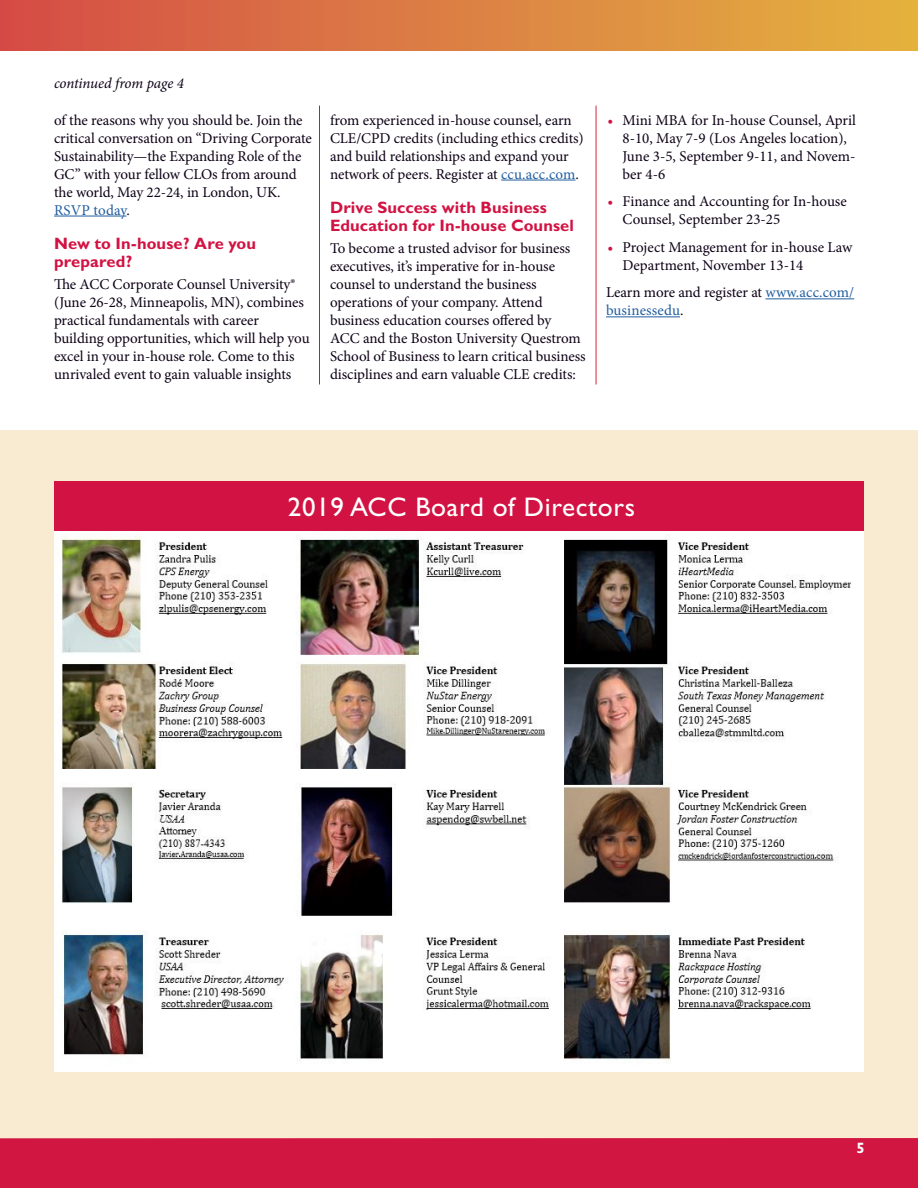
<style>
.page{position:relative;width:918px;height:1188px;background:#fff}
.page>*{position:absolute;margin:0;border:0;box-sizing:border-box;transform-origin:0 0}
.Headline{font:27px "Gill Sans";letter-spacing:.025em;color:#fff}
.Subhead{font:700 16.5px/18px "Gill Sans";letter-spacing:.005em;color:#d21242}
.body_text{font:15px/18px "Minion Pro";letter-spacing:-.005em;color:#0d0116}
.Continued_line{font:italic 15px "Minion Pro";letter-spacing:-.01em;color:#0d0116}
.t1{font:700 15px "Gill Sans";color:#fff}
.s1{color:#215e9f}
.s2{color:#d21242}
</style>
<div class="page">
<div style="left:0;top:430px;width:918px;height:741px;background:#f9ebd1"></div>
<div style="left:54px;top:481px;width:810px;height:50px;background:#d21242"></div>
<div style="left:0;top:0;width:918px;height:50px;background:linear-gradient(to right,#d54d47,#e4b33f)"></div>
<div style="left:0;top:1138px;width:918px;height:50px;background:#d21642"></div>
<hr style="left:54px;top:216px;width:73px;height:1px;background:#215e9f">
<hr style="left:501px;top:180px;width:75px;height:1px;background:#215e9f">
<hr style="left:765px;top:298px;width:89px;height:1px;background:#215e9f">
<hr style="left:606px;top:316px;width:74px;height:1px;background:#215e9f">
<img style="left:55px;top:531px;width:805px;height:539px">
<p class="Continued_line" style="left:54px;top:73px;width:131px">continued from page 4</p>
<p class="body_text" style="left:54px;top:111px;width:259px">of the reasons why you should be. Join the critical conversation on “Driving Corporate Sustainability—the Expanding Role of the GC” with your fellow CLOs from around the world, May 22-24, in London, UK.<br><span class="s1">RSVP today</span>.</p>
<p class="Subhead" style="left:54px;top:234px;width:204px">New to In-house? Are you prepared?</p>
<p class="body_text" style="left:54px;top:275px;width:257px">The ACC Corporate Counsel University® (June 26-28, Minneapolis, MN), combines practical fundamentals with career building opportunities, which will help you excel in your in-house role. Come to this unrivaled event to gain valuable insights</p>
<p class="body_text" style="left:330px;top:111px;width:255px">from experienced in-house counsel, earn CLE/CPD credits (including ethics credits) and build relationships and expand your network of peers. Register at <span class="s1">ccu.acc.com</span>.</p>
<p class="Subhead" style="left:330px;top:198px;width:245px">Drive Success with Business<br>Education for In-house Counsel</p>
<p class="body_text" style="left:330px;top:239px;width:257px">To become a trusted advisor for business executives, it’s imperative for in-house counsel to understand the business operations of your company. Attend business education courses offered by<br>ACC and the Boston University Questrom School of Business to learn critical business disciplines and earn valuable CLE credits:</p>
<p class="body_text" style="left:622px;top:111px;width:235px;text-indent:-15px"><span class="s2">•</span> Mini MBA for In-house Counsel, April<br>8-10, May 7-9 (Los Angeles location),<br>June 3-5, September 9-11, and Novem&shy;ber 4-6</p>
<p class="body_text" style="left:622px;top:192px;width:226px;text-indent:-15px"><span class="s2">•</span> Finance and Accounting for In-house<br>Counsel, September 23-25</p>
<p class="body_text" style="left:622px;top:238px;width:231px;text-indent:-15px"><span class="s2">•</span> Project Management for in-house Law<br>Department, November 13-14</p>
<p class="body_text" style="left:606px;top:284px;width:250px">Learn more and register at <span class="s1">www.acc.com/ businessedu</span>.</p>
<p class="Headline" style="left:288px;top:491px;width:349px">2019 ACC Board of Directors</p>
<p class="t1" style="left:856px;top:1139px;width:10px">5</p>
</div>
